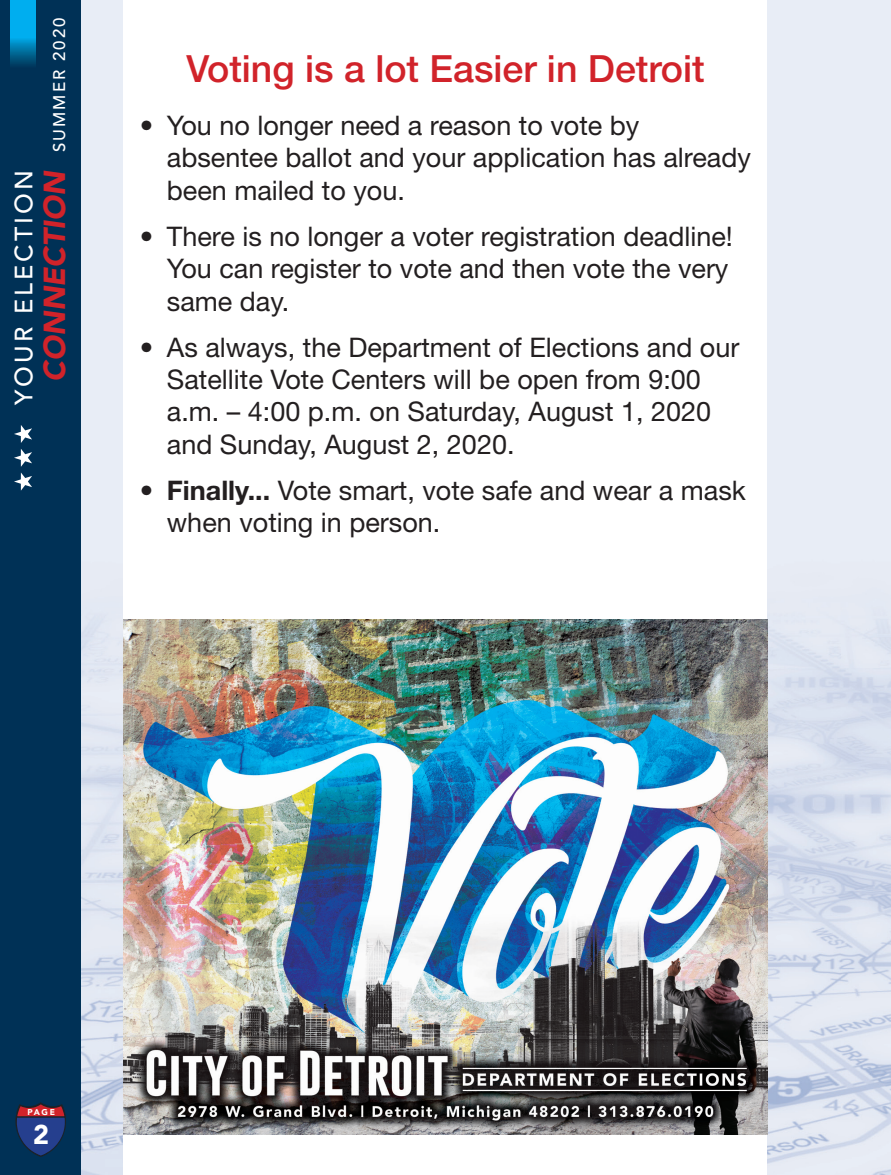
<style>
.page{position:relative;width:891px;height:1175px;background:#fff}
.page>*{position:absolute;margin:0;border:0;box-sizing:border-box;transform-origin:0 0}
.t1{font:500 37.5px "Helvetica Neue";color:#d1232a}
.t2{font:italic 900 30.15px "Avenir";color:#d1232a}
.t3{font:27px/32.4px "Helvetica Neue";color:#231f20}
.t4{font:900 27px "Avenir";color:#fff}
.t5{font:500 24.9px "Avenir";letter-spacing:.12em;color:#fff}
.t6{font:900 8.4px "Avenir";color:#fff}
.s1{font-weight:500;font-style:normal;font-size:16.8px;color:#fff}
.s2{font-weight:700}
</style>
<div class="page">
<img style="left:81px;top:275px;width:810px;height:899px">
<div style="left:0;top:0;width:81px;height:1174px;background:#003156"></div>
<svg style="left:11px;top:0;width:24px;height:65px;background:#0094ce"></svg>
<svg style="left:14px;top:449px;width:18px;height:41px"></svg>
<svg style="left:14px;top:425px;width:18px;height:18px"></svg>
<svg style="left:15px;top:1102px;width:51px;height:55px"></svg>
<div style="left:124px;top:0;width:643px;height:1174px;background:#fff"></div>
<img style="left:124px;top:619px;width:643px;height:515px">
<p class="t5" style="left:10px;top:405px;width:236px;rotate:-90deg">YOUR ELECTION</p>
<p class="t2" style="left:37px;top:382px;width:365px;rotate:-90deg">CONNECTION <span class="s1">SUMMER 2020</span></p>
<h1 class="t1" style="left:186px;top:47px;width:520px">Voting is a lot Easier in Detroit</h1>
<p class="t3" style="left:167px;top:109px;width:586px;text-indent:-27px">• You no longer need a reason to vote by absentee ballot and your application has already been mailed to you.</p>
<p class="t3" style="left:167px;top:219px;width:568px;text-indent:-27px">• There is no longer a voter registration deadline!<br>You can register to vote and then vote the very same day.</p>
<p class="t3" style="left:167px;top:330px;width:574px;text-indent:-27px">• As always, the Department of Elections and our Satellite Vote Centers will be open from 9:00 a.m. – 4:00 p.m. on Saturday, August 1, 2020 and Sunday, August 2, 2020.</p>
<p class="t3" style="left:167px;top:473px;width:581px;text-indent:-27px"><span class="s2">• Finally...</span> Vote smart, vote safe and wear a mask when voting in person.</p>
<p class="t6" style="left:28px;top:1107px;width:29px">PAGE</p>
<p class="t4" style="left:33px;top:1117px;width:17px">2</p>
</div>
